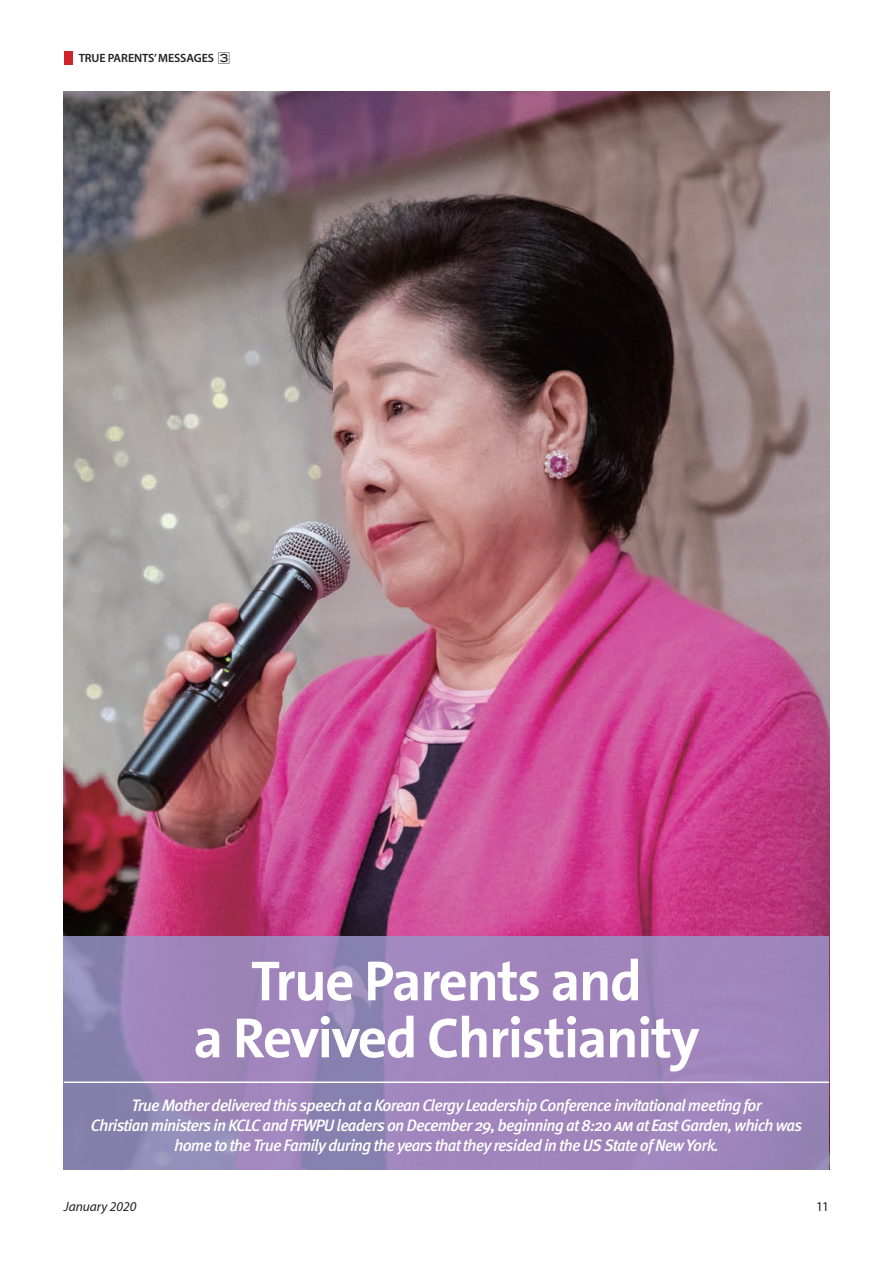
<style>
.page{position:relative;width:893px;height:1263px;background:#fff}
.page>*{position:absolute;margin:0;border:0;box-sizing:border-box;transform-origin:0 0}
.t1{font:700 57px/57px "The Sans B7";letter-spacing:-.025em;color:#fff;text-align:center}
.t2{font:italic 500 16.5px/19.8px "Meta Pro";letter-spacing:-.05em;color:#fff;text-align:center}
.t3{font:italic 13.5px "Myriad Pro";color:#231f20}
.t4{font:13.5px "Myriad Pro";color:#231f20}
.t5{font:600 12px "Myriad Pro";letter-spacing:-.005em;color:#231f20}
.s1{font-family:"YDVYGO32";font-weight:400;font-size:13.5px}
</style>
<div class="page">
<div style="left:64px;top:51px;width:8px;height:14px;background:#d1232a"></div>
<img style="left:64px;top:91px;width:765px;height:844px">
<svg style="left:64px;top:935px;width:765px;height:234px;background:#9b84b9"></svg>
<hr style="left:64px;top:1081px;width:765px;height:2px;background:#fff">
<p class="t5" style="left:79px;top:50px;width:153px">TRUE PARENTS’ MESSAGES <span class="s1">3</span></p>
<h1 class="t1" style="left:193px;top:954px;width:508px">True Parents and<br>a Revived Christianity</h1>
<p class="t2" style="left:91px;top:1096px;width:713px">True Mother delivered this speech at a Korean Clergy Leadership Conference invitational meeting for<br>Christian ministers in KCLC and FFWPU leaders on December 29, beginning at 8:20 am at East Garden, which was home to the True Family during the years that they resided in the US State of New York.</p>
<p class="t3" style="left:64px;top:1197px;width:74px">January 2020</p>
<p class="t4" style="left:816px;top:1198px;width:15px">11</p>
</div>
